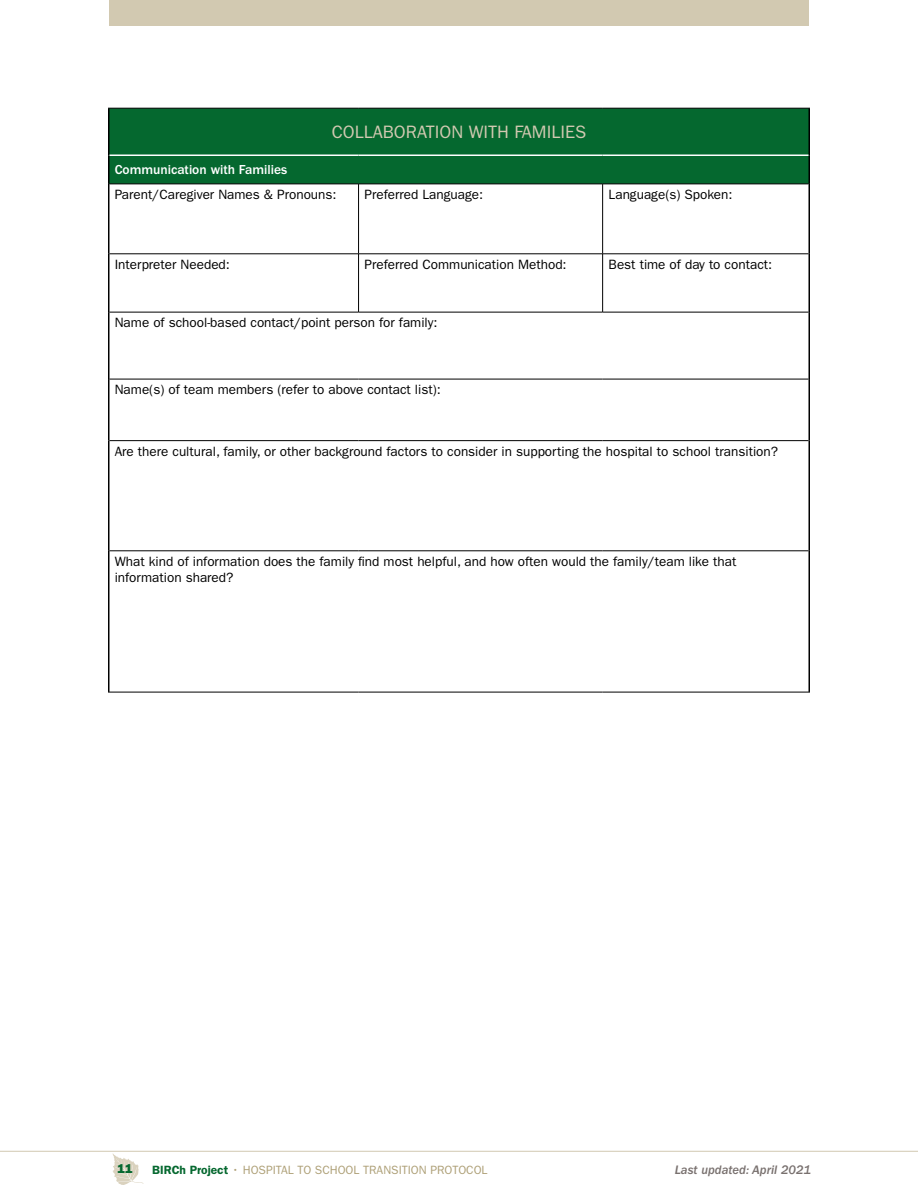
<style>
.page{position:relative;width:918px;height:1188px;background:#fff}
.page>*{position:absolute;margin:0;border:0;box-sizing:border-box;transform-origin:0 0}
.t1{font:18px "ITC Franklin Gothic Std";color:#d2c9b1}
.t2{font:13.5px/16.2px "ITC Franklin Gothic Std";color:#000}
.t3{font:500 13.5px "ITC Franklin Gothic Std";color:#fff}
.t4{font:12.75px "ITC Franklin Gothic Std Med It";color:#79716f}
.t5{font:12.75px "ITC Franklin Gothic Std Hvy";color:#05682f}
.t6{font:12px "ITC Franklin Gothic Std";color:#aea077}
.s1{font-weight:600;color:#05682f}
</style>
<div class="page">
<div style="left:109px;top:0;width:700px;height:26px;background:#d2c9b1"></div>
<hr style="left:0;top:1151px;width:918px;height:1px;background:#d2c9b1">
<svg style="left:112px;top:1153px;width:32px;height:32px"></svg>
<div style="left:110px;top:109px;width:698px;height:75px;background:#05682f"></div>
<hr style="left:108px;top:108px;width:2px;height:47px;background:#000">
<hr style="left:808px;top:108px;width:2px;height:47px;background:#000">
<hr style="left:108px;top:155px;width:2px;height:29px;background:#000">
<hr style="left:808px;top:155px;width:2px;height:29px;background:#000">
<hr style="left:108px;top:184px;width:2px;height:70px;background:#000">
<hr style="left:808px;top:184px;width:2px;height:70px;background:#000">
<hr style="left:108px;top:254px;width:2px;height:58px;background:#000">
<hr style="left:808px;top:254px;width:2px;height:58px;background:#000">
<hr style="left:108px;top:312px;width:2px;height:67px;background:#000">
<hr style="left:808px;top:312px;width:2px;height:67px;background:#000">
<hr style="left:108px;top:379px;width:2px;height:62px;background:#000">
<hr style="left:808px;top:379px;width:2px;height:62px;background:#000">
<hr style="left:108px;top:441px;width:2px;height:110px;background:#000">
<hr style="left:808px;top:441px;width:2px;height:110px;background:#000">
<hr style="left:108px;top:551px;width:2px;height:141px;background:#000">
<hr style="left:808px;top:551px;width:2px;height:141px;background:#000">
<hr style="left:108px;top:108px;width:251px;height:1px;background:#000">
<hr style="left:359px;top:108px;width:244px;height:1px;background:#000">
<hr style="left:603px;top:108px;width:207px;height:1px;background:#000">
<hr style="left:110px;top:184px;width:249px;height:1px;background:#000">
<hr style="left:359px;top:184px;width:244px;height:1px;background:#000">
<hr style="left:603px;top:184px;width:206px;height:1px;background:#000">
<hr style="left:110px;top:254px;width:249px;height:1px;background:#000">
<hr style="left:359px;top:254px;width:244px;height:1px;background:#000">
<hr style="left:603px;top:254px;width:206px;height:1px;background:#000">
<hr style="left:110px;top:312px;width:249px;height:1px;background:#000">
<hr style="left:359px;top:312px;width:244px;height:1px;background:#000">
<hr style="left:603px;top:312px;width:206px;height:1px;background:#000">
<hr style="left:110px;top:379px;width:249px;height:1px;background:#000">
<hr style="left:359px;top:379px;width:244px;height:1px;background:#000">
<hr style="left:603px;top:379px;width:206px;height:1px;background:#000">
<hr style="left:110px;top:440px;width:249px;height:1px;background:#000">
<hr style="left:359px;top:440px;width:244px;height:1px;background:#000">
<hr style="left:603px;top:440px;width:206px;height:1px;background:#000">
<hr style="left:110px;top:551px;width:249px;height:1px;background:#000">
<hr style="left:359px;top:551px;width:244px;height:1px;background:#000">
<hr style="left:603px;top:551px;width:206px;height:1px;background:#000">
<hr style="left:108px;top:692px;width:251px;height:1px;background:#000">
<hr style="left:359px;top:692px;width:244px;height:1px;background:#000">
<hr style="left:603px;top:692px;width:207px;height:1px;background:#000">
<hr style="left:110px;top:154px;width:249px;height:2px;background:#fff">
<hr style="left:359px;top:154px;width:244px;height:2px;background:#fff">
<hr style="left:603px;top:154px;width:206px;height:2px;background:#fff">
<hr style="left:358px;top:184px;width:1px;height:70px;background:#000">
<hr style="left:602px;top:184px;width:1px;height:70px;background:#000">
<hr style="left:358px;top:254px;width:1px;height:58px;background:#000">
<hr style="left:602px;top:254px;width:1px;height:58px;background:#000">
<h1 class="t1" style="left:332px;top:121px;width:256px">COLLABORATION WITH FAMILIES</h1>
<p class="t3" style="left:115px;top:162px;width:174px">Communication with Families</p>
<p class="t2" style="left:115px;top:187px;width:223px">Parent/Caregiver Names &amp; Pronouns:</p>
<p class="t2" style="left:365px;top:187px;width:120px">Preferred Language:</p>
<p class="t2" style="left:609px;top:187px;width:125px">Language(s) Spoken:</p>
<p class="t2" style="left:115px;top:256px;width:117px">Interpreter Needed:</p>
<p class="t2" style="left:365px;top:256px;width:204px">Preferred Communication Method:</p>
<p class="t2" style="left:609px;top:256px;width:165px">Best time of day to contact:</p>
<p class="t2" style="left:115px;top:315px;width:324px">Name of school-based contact/point person for family:</p>
<p class="t2" style="left:115px;top:382px;width:328px">Name(s) of team members (refer to above contact list):</p>
<p class="t2" style="left:115px;top:443px;width:665px">Are there cultural, family, or other background factors to consider in supporting the hospital to school transition?</p>
<p class="t2" style="left:115px;top:553px;width:623px">What kind of information does the family find most helpful, and how often would the family/team like that information shared?</p>
<p class="t5" style="left:118px;top:1162px;width:17px">11</p>
<p class="t6" style="left:152px;top:1163px;width:337px"><span class="s1">BIRCh Project</span> • HOSPITAL TO SCHOOL TRANSITION PROTOCOL</p>
<p class="t4" style="left:675px;top:1163px;width:138px">Last updated: April 2021</p>
</div>
